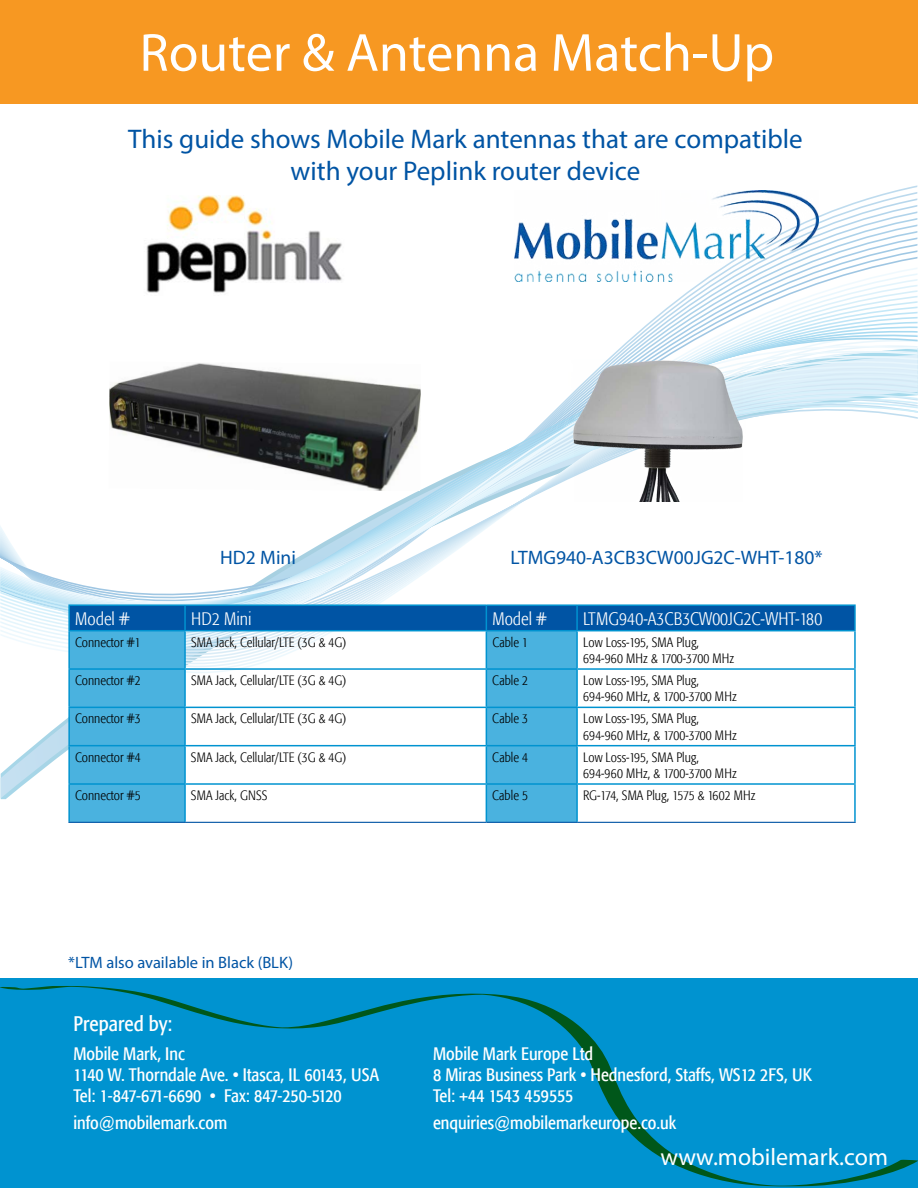
<style>
.page{position:relative;width:918px;height:1188px;background:#fff}
.page>*{position:absolute;margin:0;border:0;box-sizing:border-box;transform-origin:0 0}
.t1{font:54px "Myriad Pro";color:#fff}
.t2{font:27px/32.4px "Myriad Pro";color:#0054a4;text-align:center}
.t3{font:24px "Myriad Pro";color:#fff}
.t4{font:condensed 21px "Formata";color:#fff}
.t5{font:19.5px "Myriad Pro";color:#0054a4}
.t6{font:condensed 18px/21px "Formata";color:#fff}
.t7{font:300 condensed 18px "Formata";color:#fff}
.t8{font:16.5px "Myriad Pro";color:#0054a4}
.t9{font:300 condensed 13.5px/16.2px "Formata";color:#000}
</style>
<div class="page">
<div style="left:0;top:982px;width:918px;height:206px;background:#0093d0"></div>
<svg style="left:0;top:285px;width:918px;height:424px"></svg>
<div style="left:0;top:0;width:918px;height:104px;background:#f79822"></div>
<img style="left:514px;top:190px;width:305px;height:92px">
<img style="left:137px;top:195px;width:216px;height:101px">
<img style="left:109px;top:362px;width:312px;height:129px">
<svg style="left:70px;top:631px;width:506px;height:191px"></svg>
<hr style="left:68px;top:604px;width:117px;height:2px;background:#0093d0">
<hr style="left:68px;top:606px;width:2px;height:24px;background:#0093d0">
<hr style="left:185px;top:604px;width:301px;height:2px;background:#0093d0">
<hr style="left:486px;top:604px;width:91px;height:2px;background:#0093d0">
<div style="left:70px;top:605px;width:784px;height:25px;background:#0054a4"></div>
<hr style="left:577px;top:604px;width:279px;height:2px;background:#0093d0">
<hr style="left:576px;top:606px;width:2px;height:24px;background:#0093d0">
<hr style="left:854px;top:606px;width:2px;height:24px;background:#0093d0">
<hr style="left:68px;top:630px;width:117px;height:1px;background:#0093d0">
<hr style="left:185px;top:630px;width:301px;height:1px;background:#0093d0">
<hr style="left:486px;top:630px;width:91px;height:1px;background:#0093d0">
<hr style="left:577px;top:630px;width:279px;height:1px;background:#0093d0">
<hr style="left:68px;top:631px;width:2px;height:37px;background:#0093d0">
<hr style="left:184px;top:631px;width:2px;height:37px;background:#0093d0">
<hr style="left:486px;top:631px;width:1px;height:37px;background:#0093d0">
<hr style="left:576px;top:631px;width:2px;height:37px;background:#0093d0">
<hr style="left:854px;top:631px;width:2px;height:37px;background:#0093d0">
<hr style="left:68px;top:668px;width:117px;height:2px;background:#0093d0">
<hr style="left:68px;top:670px;width:2px;height:37px;background:#0093d0">
<hr style="left:185px;top:668px;width:301px;height:2px;background:#0093d0">
<hr style="left:184px;top:670px;width:2px;height:37px;background:#0093d0">
<hr style="left:486px;top:668px;width:91px;height:2px;background:#0093d0">
<hr style="left:486px;top:670px;width:1px;height:37px;background:#0093d0">
<hr style="left:577px;top:668px;width:279px;height:2px;background:#0093d0">
<hr style="left:576px;top:670px;width:2px;height:37px;background:#0093d0">
<hr style="left:854px;top:670px;width:2px;height:37px;background:#0093d0">
<hr style="left:68px;top:707px;width:117px;height:1px;background:#0093d0">
<hr style="left:68px;top:708px;width:2px;height:37px;background:#0093d0">
<hr style="left:185px;top:707px;width:301px;height:1px;background:#0093d0">
<hr style="left:184px;top:708px;width:2px;height:37px;background:#0093d0">
<hr style="left:486px;top:707px;width:91px;height:1px;background:#0093d0">
<hr style="left:486px;top:708px;width:1px;height:37px;background:#0093d0">
<hr style="left:577px;top:707px;width:279px;height:1px;background:#0093d0">
<hr style="left:576px;top:708px;width:2px;height:37px;background:#0093d0">
<hr style="left:854px;top:708px;width:2px;height:37px;background:#0093d0">
<hr style="left:68px;top:745px;width:117px;height:1px;background:#0093d0">
<hr style="left:68px;top:746px;width:2px;height:37px;background:#0093d0">
<hr style="left:185px;top:745px;width:301px;height:1px;background:#0093d0">
<hr style="left:184px;top:746px;width:2px;height:37px;background:#0093d0">
<hr style="left:486px;top:745px;width:91px;height:1px;background:#0093d0">
<hr style="left:486px;top:746px;width:1px;height:37px;background:#0093d0">
<hr style="left:577px;top:745px;width:279px;height:1px;background:#0093d0">
<hr style="left:576px;top:746px;width:2px;height:37px;background:#0093d0">
<hr style="left:854px;top:746px;width:2px;height:37px;background:#0093d0">
<hr style="left:68px;top:783px;width:117px;height:2px;background:#0093d0">
<hr style="left:68px;top:785px;width:2px;height:37px;background:#0093d0">
<hr style="left:185px;top:783px;width:301px;height:2px;background:#0093d0">
<hr style="left:184px;top:785px;width:2px;height:37px;background:#0093d0">
<hr style="left:486px;top:783px;width:91px;height:2px;background:#0093d0">
<hr style="left:486px;top:785px;width:1px;height:37px;background:#0093d0">
<hr style="left:577px;top:783px;width:279px;height:2px;background:#0093d0">
<hr style="left:576px;top:785px;width:2px;height:37px;background:#0093d0">
<hr style="left:854px;top:785px;width:2px;height:37px;background:#0093d0">
<hr style="left:68px;top:822px;width:117px;height:1px;background:#0054a4">
<hr style="left:185px;top:822px;width:301px;height:1px;background:#0054a4">
<hr style="left:486px;top:822px;width:91px;height:1px;background:#0054a4">
<hr style="left:577px;top:822px;width:279px;height:1px;background:#0054a4">
<img style="left:552px;top:304px;width:219px;height:197px">
<h1 class="t1" style="left:140px;top:19px;width:636px">Router &amp; Antenna Match-Up</h1>
<h2 class="t2" style="left:128px;top:122px;width:676px">This guide shows Mobile Mark antennas that are compatible with your Peplink router device</h2>
<h3 class="t5" style="left:220px;top:545px;width:77px">HD2 Mini</h3>
<h3 class="t5" style="left:511px;top:545px;width:314px">LTMG940-A3CB3CW00JG2C-WHT-180*</h3>
<h3 class="t7" style="left:75px;top:608px;width:56px">Model #</h3>
<h3 class="t7" style="left:191px;top:608px;width:62px">HD2 Mini</h3>
<h3 class="t7" style="left:492px;top:608px;width:56px">Model #</h3>
<h3 class="t7" style="left:583px;top:608px;width:241px">LTMG940-A3CB3CW00JG2C-WHT-180</h3>
<p class="t9" style="left:75px;top:634px;width:67px">Connector #1</p>
<p class="t9" style="left:191px;top:634px;width:157px">SMA Jack, Cellular/LTE (3G &amp; 4G)</p>
<p class="t9" style="left:492px;top:634px;width:37px">Cable 1</p>
<p class="t9" style="left:583px;top:634px;width:153px">Low Loss-195, SMA Plug,<br>694-960 MHz &amp; 1700-3700 MHz</p>
<p class="t9" style="left:75px;top:673px;width:67px">Connector #2</p>
<p class="t9" style="left:191px;top:673px;width:157px">SMA Jack, Cellular/LTE (3G &amp; 4G)</p>
<p class="t9" style="left:492px;top:673px;width:37px">Cable 2</p>
<p class="t9" style="left:583px;top:673px;width:155px">Low Loss-195, SMA Plug,<br>694-960 MHz, &amp; 1700-3700 MHz</p>
<p class="t9" style="left:75px;top:711px;width:67px">Connector #3</p>
<p class="t9" style="left:191px;top:711px;width:157px">SMA Jack, Cellular/LTE (3G &amp; 4G)</p>
<p class="t9" style="left:492px;top:711px;width:37px">Cable 3</p>
<p class="t9" style="left:583px;top:711px;width:155px">Low Loss-195, SMA Plug,<br>694-960 MHz, &amp; 1700-3700 MHz</p>
<p class="t9" style="left:75px;top:749px;width:67px">Connector #4</p>
<p class="t9" style="left:191px;top:749px;width:157px">SMA Jack, Cellular/LTE (3G &amp; 4G)</p>
<p class="t9" style="left:492px;top:749px;width:37px">Cable 4</p>
<p class="t9" style="left:583px;top:749px;width:155px">Low Loss-195, SMA Plug,<br>694-960 MHz, &amp; 1700-3700 MHz</p>
<p class="t9" style="left:75px;top:787px;width:67px">Connector #5</p>
<p class="t9" style="left:191px;top:787px;width:78px">SMA Jack, GNSS</p>
<p class="t9" style="left:492px;top:787px;width:37px">Cable 5</p>
<p class="t9" style="left:583px;top:787px;width:174px">RG-174, SMA Plug, 1575 &amp; 1602 MHz</p>
<p class="t8" style="left:68px;top:952px;width:226px">*LTM also available in Black (BLK)</p>
<h3 class="t4" style="left:73px;top:1012px;width:100px">Prepared by:</h3>
<h3 class="t6" style="left:73px;top:1043px;width:307px">Mobile Mark, Inc<br>1140 W. Thorndale Ave. • Itasca, IL 60143, USA<br>Tel: 1-847-671-6690 • Fax: 847-250-5120</h3>
<h3 class="t6" style="left:73px;top:1112px;width:155px">info@mobilemark.com</h3>
<h3 class="t6" style="left:433px;top:1043px;width:381px">Mobile Mark Europe Ltd<br>8 Miras Business Park • Hednesford, Staffs, WS12 2FS, UK<br>Tel: +44 1543 459555</h3>
<h3 class="t6" style="left:433px;top:1112px;width:245px">enquiries@mobilemarkeurope.co.uk</h3>
<h3 class="t3" style="left:660px;top:1142px;width:229px">www.mobilemark.com</h3>
</div>
